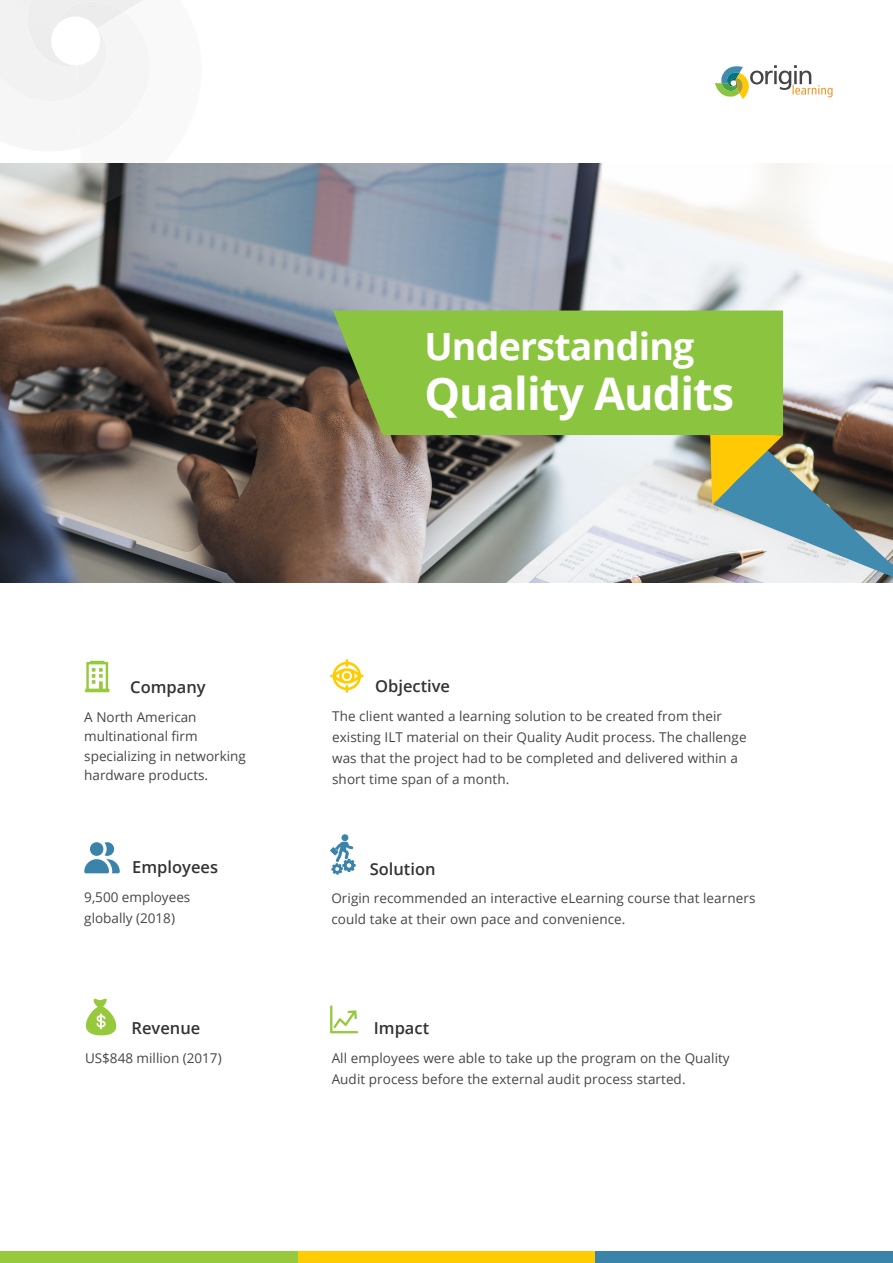
<style>
.page{position:relative;width:893px;height:1263px;background:#fff}
.page>*{position:absolute;margin:0;border:0;box-sizing:border-box;transform-origin:0 0}
.t1{font:700 45px "Open Sans";letter-spacing:-.02em;color:#fff}
.t2{font:700 37.5px "Open Sans";letter-spacing:-.02em;color:#fff}
.t3{font:600 16.5px "Open Sans";color:#333}
.t4{font:13.5px/21px "Open Sans";letter-spacing:.005em;color:#464646}
</style>
<div class="page">
<img style="left:1px;top:164px;width:891px;height:418px">
<svg style="left:0;top:0;width:221px;height:211px"></svg>
<svg style="left:715px;top:65px;width:117px;height:34px"></svg>
<svg style="left:85px;top:661px;width:24px;height:31px"></svg>
<svg style="left:84px;top:842px;width:36px;height:31px"></svg>
<svg style="left:85px;top:998px;width:32px;height:38px"></svg>
<div style="left:341px;top:834px;width:7px;height:7px;background:#3a84ab;border-radius:50%"></div>
<svg style="left:330px;top:842px;width:26px;height:33px"></svg>
<div style="left:0;top:1252px;width:298px;height:11px;background:#97c93c"></div>
<div style="left:298px;top:1252px;width:297px;height:11px;background:#ffcc02"></div>
<div style="left:595px;top:1252px;width:298px;height:11px;background:#3a84ab"></div>
<svg style="left:330px;top:1005px;width:28px;height:28px"></svg>
<svg style="left:330px;top:659px;width:34px;height:34px"></svg>
<svg style="left:710px;top:434px;width:183px;height:149px;background:#869184"></svg>
<div style="left:333px;top:310px;width:450px;height:125px;background:#8bc53f"></div>
<h2 class="t2" style="left:424px;top:320px;width:272px">Understanding</h2>
<h1 class="t1" style="left:424px;top:361px;width:311px">Quality Audits</h1>
<p class="t3" style="left:130px;top:676px;width:77px">Company</p>
<p class="t4" style="left:84px;top:706px;width:163px;line-height:19.6px">A North American multinational firm specializing in networking hardware products.</p>
<p class="t3" style="left:132px;top:855px;width:87px">Employees</p>
<p class="t4" style="left:84px;top:886px;width:108px">9,500 employees globally (2018)</p>
<p class="t3" style="left:132px;top:1017px;width:70px">Revenue</p>
<p class="t4" style="left:85px;top:1047px;width:138px">US$848 million (2017)</p>
<p class="t3" style="left:375px;top:674px;width:76px">Objective</p>
<p class="t4" style="left:332px;top:705px;width:416px">The client wanted a learning solution to be created from their existing ILT material on their Quality Audit process. The challenge was that the project had to be completed and delivered within a short time span of a month.</p>
<p class="t3" style="left:370px;top:857px;width:67px">Solution</p>
<p class="t4" style="left:331px;top:887px;width:426px">Origin recommended an interactive eLearning course that learners could take at their own pace and convenience.</p>
<p class="t3" style="left:374px;top:1016px;width:57px">Impact</p>
<p class="t4" style="left:332px;top:1047px;width:400px">All employees were able to take up the program on the Quality<br>Audit process before the external audit process started.</p>
</div>
